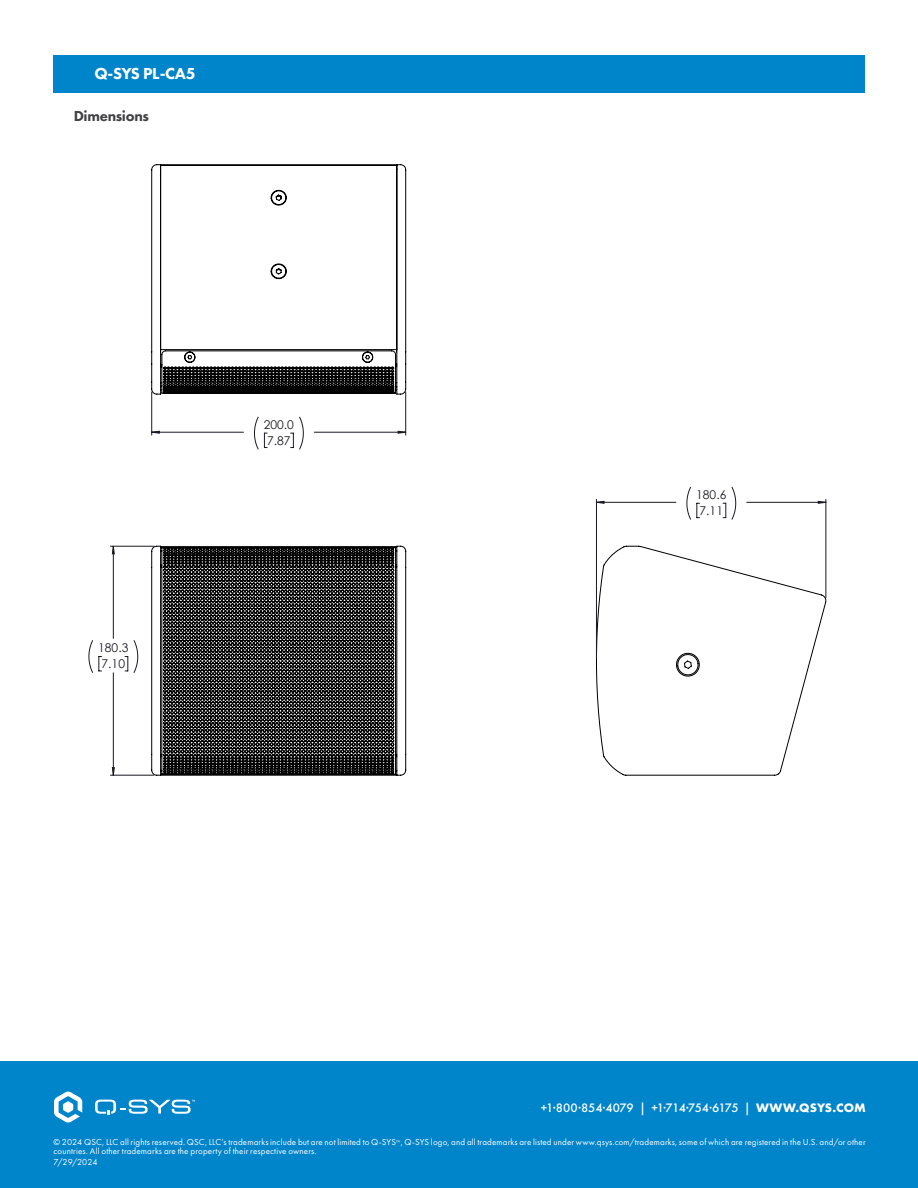
<style>
.page{position:relative;width:918px;height:1188px;background:#fff}
.page>*{position:absolute;margin:0;border:0;box-sizing:border-box;transform-origin:0 0}
.Bullet_Title{font:800 16.5px "Futura PT";letter-spacing:-.02em;color:#fff}
.t1{font:800 15px "Futura PT";letter-spacing:-.02em;color:#414042}
.t2{font:500 12.75px "Futura PT";letter-spacing:-.02em;color:#fff}
.t3{font:12.15px/16.2px "Century Gothic";color:#191924}
.t4{font:9px/9px "Futura PT";letter-spacing:.015em;color:#fff}
.s1{font-weight:700}
</style>
<div class="page">
<div style="left:53px;top:55px;width:812px;height:37px;background:#0084ca"></div>
<div style="left:0;top:1061px;width:918px;height:127px;background:#0084ca"></div>
<svg style="left:54px;top:1091px;width:28px;height:32px"></svg>
<svg style="left:95px;top:1100px;width:100px;height:15px"></svg>
<svg style="left:88px;top:164px;width:739px;height:612px"></svg>
<svg style="left:112px;top:431px;width:714px;height:344px"></svg>
<p class="Bullet_Title" style="left:94px;top:63px;width:103px">Q-SYS PL-CA5</p>
<p class="t1" style="left:74px;top:106px;width:77px">Dimensions</p>
<p class="t3" style="left:98px;top:639px;width:32px">180.3<br>7.10</p>
<p class="t3" style="left:264px;top:416px;width:32px">200.0<br>7.87</p>
<p class="t3" style="left:696px;top:486px;width:32px">180.6<br>7.11</p>
<p class="t2" style="left:541px;top:1100px;width:326px">+1·800·854·4079 | +1·714·754·6175 | <span class="s1">WWW.QSYS.COM</span></p>
<p class="t4" style="left:54px;top:1138px;width:814px">© 2024 QSC, LLC all rights reserved. QSC, LLC’s trademarks include but are not limited to Q-SYS<sup>™</sup>, Q-SYS logo, and all trademarks are listed under www.qsys.com/trademarks, some of which are registered in the U.S. and/or other countries. All other trademarks are the property of their respective owners.</p>
<p class="t4" style="left:54px;top:1157px;width:46px">7/29/2024</p>
</div>
